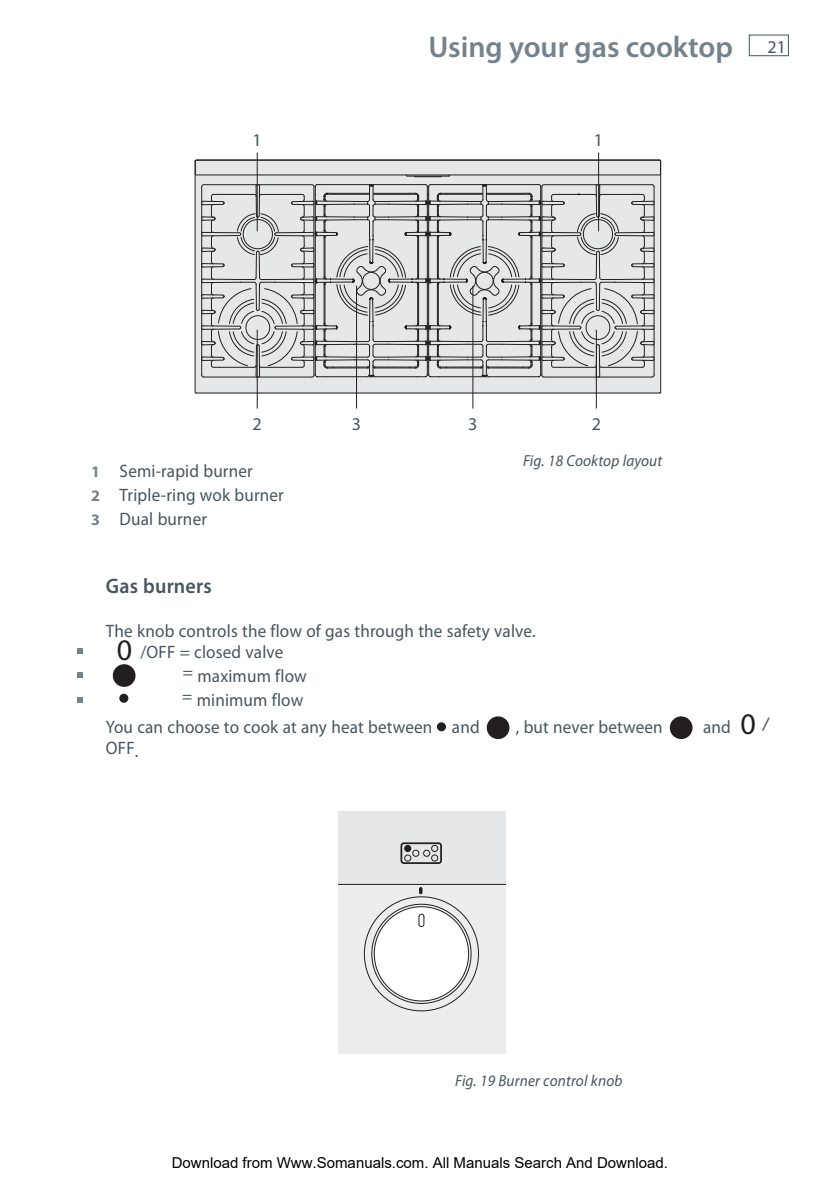
<style>
.page{position:relative;width:840px;height:1191px;background:#fff}
.page>*{position:absolute;margin:0;border:0;box-sizing:border-box;transform-origin:0 0}
.t1{font:600 30px "Myriad Pro";color:#73828d}
.t2{font:30px "Myriad";color:#231f20}
.t3{font:600 21px "Myriad Pro";letter-spacing:.01em;color:#455560;scale:.95 1}
.t4{font:18px/24px "Myriad Pro";letter-spacing:.01em;color:#455560;scale:.95 1}
.t5{font:18px "Myriad Pro";letter-spacing:.01em;color:#455560}
.t6{font:italic 16px "Myriad Pro";letter-spacing:.01em;color:#455560;scale:.95 1}
.t7{font:15px "Arial";color:#000}
.s1{font-weight:400;font-size:18px;color:#455560}
.s2{font-weight:700;font-size:16px;color:#73828d}
.s3{font-family:"Myriad";font-size:30px;color:#231f20}
</style>
<div class="page">
<div style="left:748px;top:35px;width:40px;height:21px;border:1px solid #455560"></div>
<svg style="left:77px;top:648px;width:6px;height:6px"></svg>
<svg style="left:77px;top:672px;width:6px;height:6px"></svg>
<div style="left:113px;top:664px;width:22px;height:23px;background:#231f20;border-radius:50%"></div>
<svg style="left:77px;top:697px;width:6px;height:5px"></svg>
<svg style="left:436px;top:722px;width:10px;height:9px"></svg>
<svg style="left:441px;top:722px;width:4px;height:10px"></svg>
<div style="left:486px;top:716px;width:23px;height:23px;background:#231f20;border-radius:50%"></div>
<div style="left:669px;top:716px;width:23px;height:23px;background:#231f20;border-radius:50%"></div>
<svg style="left:194px;top:159px;width:467px;height:250px;background:#cccccd"></svg>
<div style="left:338px;top:811px;width:167px;height:72px;background:#e6e7e8"></div>
<div style="left:400px;top:842px;width:41px;height:22px;border:2px solid #231f20;border-radius:2px"></div>
<svg style="left:404px;top:845px;width:6px;height:6px"></svg>
<div style="left:404px;top:845px;width:7px;height:7px;border:1px solid #231f20;border-radius:50%"></div>
<div style="left:404px;top:854px;width:7px;height:7px;border:1px solid #231f20;border-radius:50%"></div>
<div style="left:412px;top:849px;width:7px;height:7px;border:1px solid #231f20;border-radius:50%"></div>
<div style="left:431px;top:854px;width:7px;height:7px;border:1px solid #231f20;border-radius:50%"></div>
<div style="left:431px;top:845px;width:7px;height:7px;border:1px solid #231f20;border-radius:50%"></div>
<div style="left:423px;top:849px;width:7px;height:7px;border:1px solid #231f20;border-radius:50%"></div>
<svg style="left:338px;top:883px;width:167px;height:170px"></svg>
<svg style="left:119px;top:693px;width:9px;height:10px"></svg>
<svg style="left:123px;top:686px;width:5px;height:17px"></svg>
<hr style="left:257px;top:152px;width:1px;height:79px;background:#231f20">
<hr style="left:598px;top:152px;width:1px;height:79px;background:#231f20">
<hr style="left:257px;top:330px;width:1px;height:78px;background:#231f20">
<hr style="left:595px;top:330px;width:1px;height:78px;background:#231f20">
<hr style="left:356px;top:286px;width:1px;height:122px;background:#231f20">
<hr style="left:472px;top:286px;width:1px;height:122px;background:#231f20">
<h1 class="t1" style="left:428px;top:35px;width:359px">Using your gas cooktop <span class="s1">21</span></h1>
<p class="t5" style="left:252px;top:133px;width:11px">1</p>
<p class="t5" style="left:593px;top:133px;width:11px">1</p>
<p class="t5" style="left:252px;top:417px;width:11px">2</p>
<p class="t5" style="left:351px;top:417px;width:11px">3</p>
<p class="t5" style="left:468px;top:417px;width:11px">3</p>
<p class="t5" style="left:591px;top:417px;width:11px">2</p>
<p class="t6" style="left:522px;top:454px;width:148px">Fig. 18 Cooktop layout</p>
<p class="t4" style="left:91px;top:461px;width:204px"><span class="s2">1</span> Semi-rapid burner<br><span class="s2">2</span> Triple-ring wok burner<br><span class="s2">3</span> Dual burner</p>
<p class="t3" style="left:106px;top:578px;width:113px">Gas burners</p>
<p class="t4" style="left:140px;top:622px;width:417px;line-height:21px;text-indent:-35px">The knob controls the flow of gas through the safety valve. /OFF = closed valve</p>
<p class="t4" style="left:182px;top:666px;width:132px">= maximum flow = minimum flow</p>
<p class="t4" style="left:106px;top:717px;width:394px">You can choose to cook at any heat between and</p>
<p class="t4" style="left:515px;top:717px;width:156px">, but never between</p>
<p class="t4" style="left:702px;top:717px;width:70px">and <span class="s3">0</span> <sup>/</sup></p>
<p class="t4" style="left:106px;top:738px;width:36px">OFF.</p>
<h1 class="t2" style="left:117px;top:638px;width:17px">0</h1>
<p class="t6" style="left:455px;top:1074px;width:177px">Fig. 19 Burner control knob</p>
<p class="t7" style="left:172px;top:1154px;width:497px">Download from Www.Somanuals.com. All Manuals Search And Download.</p>
</div>
